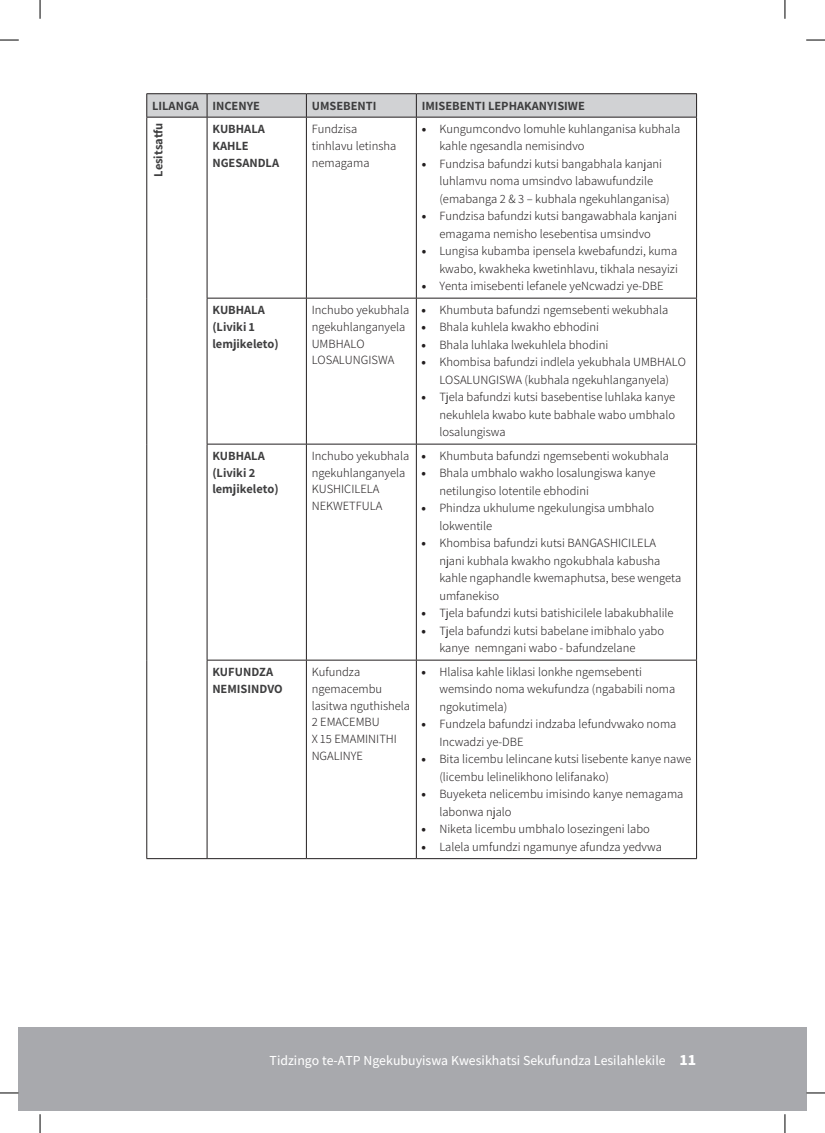
<style>
.page{position:relative;width:825px;height:1133px;background:#fff}
.page>*{position:absolute;margin:0;border:0;box-sizing:border-box;transform-origin:0 0}
.t1{font:500 13.75px "Assistant";color:#fff}
.t2{font:300 12.5px/17.5px "Assistant";color:#231f20}
.t3{font:700 12.5px/16.9px "Assistant";color:#3e3e3f}
.s1{font-weight:800}
.s2{font-family:"Noto Sans JP";font-weight:900}
</style>
<div class="page">
<div style="left:40px;top:1027px;width:765px;height:83px;background:#a8a9ad"></div>
<div style="left:19px;top:1027px;width:21px;height:83px;background:#a8a9ad"></div>
<hr style="left:146px;top:93px;width:61px;height:1px;background:#231f20">
<hr style="left:207px;top:93px;width:99px;height:1px;background:#231f20">
<hr style="left:306px;top:93px;width:110px;height:1px;background:#231f20">
<hr style="left:416px;top:93px;width:280px;height:1px;background:#231f20">
<hr style="left:146px;top:117px;width:61px;height:1px;background:#231f20">
<hr style="left:207px;top:117px;width:99px;height:1px;background:#231f20">
<hr style="left:306px;top:117px;width:110px;height:1px;background:#231f20">
<hr style="left:416px;top:117px;width:280px;height:1px;background:#231f20">
<svg style="left:146px;top:94px;width:551px;height:23px;background:#cacbcd"></svg>
<hr style="left:696px;top:117px;width:1px;height:181px;background:#231f20">
<hr style="left:696px;top:298px;width:1px;height:146px;background:#231f20">
<hr style="left:696px;top:444px;width:1px;height:215px;background:#231f20">
<hr style="left:696px;top:660px;width:1px;height:198px;background:#231f20">
<hr style="left:207px;top:858px;width:99px;height:1px;background:#231f20">
<hr style="left:306px;top:858px;width:110px;height:1px;background:#231f20">
<hr style="left:416px;top:858px;width:280px;height:1px;background:#231f20">
<hr style="left:306px;top:117px;width:1px;height:181px;background:#231f20">
<hr style="left:416px;top:117px;width:1px;height:181px;background:#231f20">
<hr style="left:207px;top:298px;width:99px;height:1px;background:#231f20">
<hr style="left:306px;top:298px;width:110px;height:1px;background:#231f20">
<hr style="left:306px;top:298px;width:1px;height:146px;background:#231f20">
<hr style="left:416px;top:298px;width:280px;height:1px;background:#231f20">
<hr style="left:416px;top:298px;width:1px;height:146px;background:#231f20">
<hr style="left:207px;top:444px;width:99px;height:1px;background:#231f20">
<hr style="left:306px;top:444px;width:110px;height:1px;background:#231f20">
<hr style="left:306px;top:444px;width:1px;height:215px;background:#231f20">
<hr style="left:416px;top:444px;width:280px;height:1px;background:#231f20">
<hr style="left:416px;top:444px;width:1px;height:215px;background:#231f20">
<hr style="left:207px;top:659px;width:99px;height:1px;background:#231f20">
<hr style="left:306px;top:659px;width:110px;height:1px;background:#231f20">
<hr style="left:306px;top:660px;width:1px;height:198px;background:#231f20">
<hr style="left:416px;top:659px;width:280px;height:1px;background:#231f20">
<hr style="left:416px;top:660px;width:1px;height:198px;background:#231f20">
<hr style="left:146px;top:117px;width:1px;height:181px;background:#231f20">
<hr style="left:207px;top:117px;width:1px;height:181px;background:#231f20">
<hr style="left:146px;top:298px;width:1px;height:146px;background:#231f20">
<hr style="left:207px;top:298px;width:1px;height:146px;background:#231f20">
<hr style="left:146px;top:444px;width:1px;height:216px;background:#231f20">
<hr style="left:207px;top:444px;width:1px;height:215px;background:#231f20">
<hr style="left:146px;top:660px;width:1px;height:198px;background:#231f20">
<hr style="left:207px;top:660px;width:1px;height:198px;background:#231f20">
<hr style="left:146px;top:858px;width:61px;height:1px;background:#231f20">
<svg style="left:0;top:39px;width:19px;height:2px"></svg>
<svg style="left:806px;top:39px;width:18px;height:2px"></svg>
<svg style="left:0;top:1092px;width:19px;height:1px"></svg>
<svg style="left:805px;top:1092px;width:19px;height:1px"></svg>
<svg style="left:39px;top:0;width:2px;height:19px"></svg>
<svg style="left:39px;top:1114px;width:2px;height:18px"></svg>
<svg style="left:784px;top:0;width:1px;height:19px"></svg>
<svg style="left:784px;top:1114px;width:1px;height:18px"></svg>
<p class="t3" style="left:152px;top:97px;width:109px">LILANGA INCENYE</p>
<p class="t3" style="left:311px;top:97px;width:66px">UMSEBENTI</p>
<p class="t3" style="left:421px;top:97px;width:165px">IMISEBENTI LEPHAKANYISIWE</p>
<p class="t3" style="left:149px;top:177px;width:56px;rotate:-90deg">Lesitsatfu</p>
<p class="t3" style="left:212px;top:120px;width:68px">KUBHALA<br>KAHLE<br>NGESANDLA</p>
<p class="t2" style="left:311px;top:119px;width:86px;line-height:16.9px">Fundzisa tinhlavu letinsha nemagama</p>
<p class="t2" style="left:439px;top:119px;width:242px;text-indent:-18px"><span class="s1">•</span> Kungumcondvo lomuhle kuhlanganisa kubhala kahle ngesandla nemisindvo</p>
<p class="t2" style="left:439px;top:154px;width:232px;text-indent:-18px"><span class="s1">•</span> Fundzisa bafundzi kutsi bangabhala kanjani luhlamvu noma umsindvo labawufundzile (emabanga 2 &amp; 3 – kubhala ngekuhlanganisa)</p>
<p class="t2" style="left:439px;top:207px;width:239px;text-indent:-18px"><span class="s1">•</span> Fundzisa bafundzi kutsi bangawabhala kanjani emagama nemisho lesebentisa umsindvo</p>
<p class="t2" style="left:421px;top:242px;width:257px;text-align:right"><span class="s1">•</span> Lungisa kubamba ipensela kwebafundzi, kuma kwabo, kwakheka kwetinhlavu, tikhala nesayizi</p>
<p class="t2" style="left:421px;top:277px;width:243px"><span class="s1">•</span> Yenta imisebenti lefanele yeNcwadzi ye-DBE</p>
<p class="t3" style="left:212px;top:300px;width:68px">KUBHALA (Liviki 1 lemjikeleto)</p>
<p class="t2" style="left:311px;top:300px;width:99px;line-height:16.9px">Inchubo yekubhala ngekuhlanganyela<br>UMBHALO<br>LOSALUNGISWA</p>
<p class="t2" style="left:421px;top:300px;width:248px"><span class="s1">•</span> Khumbuta bafundzi ngemsebenti wekubhala</p>
<p class="t2" style="left:421px;top:318px;width:179px"><span class="s1">•</span> Bhala kuhlela kwakho ebhodini</p>
<p class="t2" style="left:421px;top:335px;width:188px"><span class="s1">•</span> Bhala luhlaka lwekuhlela bhodini</p>
<p class="t2" style="left:421px;top:353px;width:266px;text-align:center"><span class="s1">•</span> Khombisa bafundzi indlela yekubhala UMBHALO<br>LOSALUNGISWA (kubhala ngekuhlanganyela)</p>
<p class="t2" style="left:439px;top:388px;width:237px;text-align:justify;text-indent:-18px"><span class="s1">•</span> Tjela bafundzi kutsi basebentise luhlaka kanye nekuhlela kwabo kute babhale wabo umbhalo losalungiswa</p>
<p class="t3" style="left:212px;top:446px;width:68px">KUBHALA (Liviki 2 lemjikeleto)</p>
<p class="t2" style="left:311px;top:446px;width:99px;line-height:16.9px">Inchubo yekubhala ngekuhlanganyela<br>KUSHICILELA<br>NEKWETFULA</p>
<p class="t2" style="left:421px;top:446px;width:249px"><span class="s1">•</span> Khumbuta bafundzi ngemsebenti wokubhala</p>
<p class="t2" style="left:439px;top:463px;width:217px;text-indent:-18px"><span class="s1">•</span> Bhala umbhalo wakho losalungiswa kanye netilungiso lotentile ebhodini</p>
<p class="t2" style="left:439px;top:498px;width:216px;text-indent:-18px"><span class="s1">•</span> Phindza ukhulume ngekulungisa umbhalo lokwentile</p>
<p class="t2" style="left:439px;top:533px;width:243px;text-indent:-18px"><span class="s1">•</span> Khombisa bafundzi kutsi BANGASHICILELA njani kubhala kwakho ngokubhala kabusha kahle ngaphandle kwemaphutsa, bese wengeta umfanekiso</p>
<p class="t2" style="left:421px;top:603px;width:253px"><span class="s1">•</span> Tjela bafundzi kutsi batishicilele labakubhalile</p>
<p class="t2" style="left:439px;top:621px;width:226px;text-indent:-18px"><span class="s1">•</span> Tjela bafundzi kutsi babelane imibhalo yabo kanye nemngani wabo - bafundzelane</p>
<p class="t3" style="left:212px;top:662px;width:72px">KUFUNDZA<br>NEMISINDVO</p>
<p class="t2" style="left:311px;top:662px;width:100px;line-height:16.9px">Kufundza ngemacembu lasitwa nguthishela<br>2 EMACEMBU<br>X 15 EMAMINITHI<br>NGALINYE</p>
<p class="t2" style="left:439px;top:662px;width:237px;text-indent:-18px"><span class="s1">•</span> Hlalisa kahle liklasi lonkhe ngemsebenti wemsindo noma wekufundza (ngababili noma ngokutimela)</p>
<p class="t2" style="left:439px;top:714px;width:238px;text-indent:-18px"><span class="s1">•</span> Fundzela bafundzi indzaba lefundvwako noma<br>Incwadzi ye-DBE</p>
<p class="t2" style="left:439px;top:749px;width:253px;text-indent:-18px"><span class="s1">•</span> Bita licembu lelincane kutsi lisebente kanye nawe (licembu lelinelikhono lelifanako)</p>
<p class="t2" style="left:439px;top:784px;width:245px;text-indent:-18px"><span class="s1">•</span> Buyeketa nelicembu imisindo kanye nemagama labonwa njalo</p>
<p class="t2" style="left:421px;top:819px;width:229px"><span class="s1">•</span> Niketa licembu umbhalo losezingeni labo</p>
<p class="t2" style="left:421px;top:837px;width:242px"><span class="s1">•</span> Lalela umfundzi ngamunye afundza yedvwa</p>
<p class="t1" style="left:269px;top:1050px;width:428px">Tidzingo te-ATP Ngekubuyiswa Kwesikhatsi Sekufundza Lesilahlekile <span class="s2">11</span></p>
</div>
